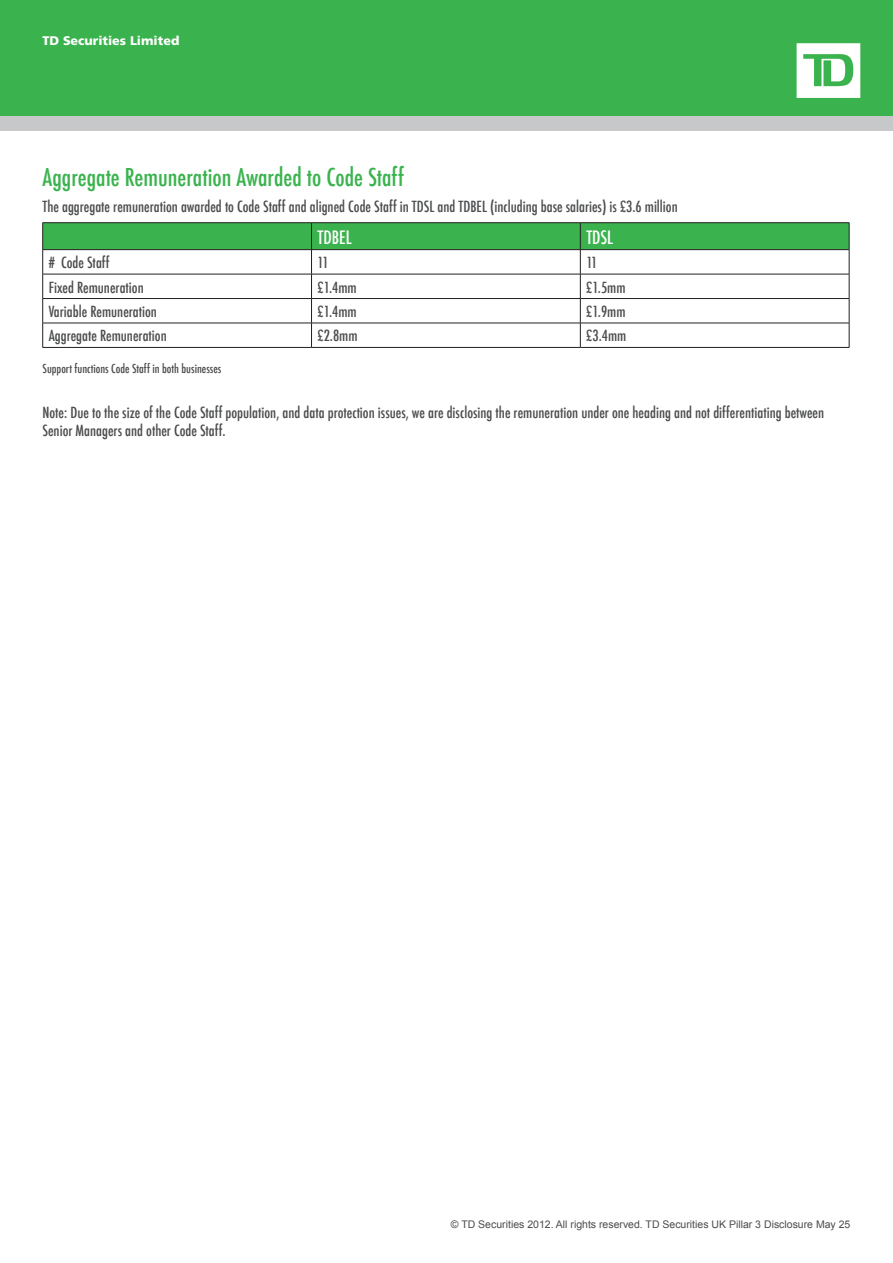
<style>
.page{position:relative;width:893px;height:1263px;background:#fff}
.page>*{position:absolute;margin:0;border:0;box-sizing:border-box;transform-origin:0 0}
.t1{font:500 condensed 24px "Futura";color:#3ab34e}
.t2{font:500 condensed 18px "Futura";color:#fff}
.t3{font:500 condensed 15px/18px "Futura";color:#4b4c4d}
.t4{font:900 12.45px "Frutiger LT";color:#fff}
.t5{font:500 condensed 12px "Futura";color:#4b4c4d}
.t6{font:10.5px "Arial";color:#4b4c4d}
</style>
<div class="page">
<div style="left:0;top:0;width:893px;height:130px;background:#3ab34e"></div>
<div style="left:0;top:116px;width:893px;height:14px;background:#c7c8ca"></div>
<hr style="left:43px;top:222px;width:268px;height:1px;background:#231f20">
<hr style="left:311px;top:222px;width:269px;height:1px;background:#231f20">
<hr style="left:580px;top:222px;width:269px;height:1px;background:#231f20">
<svg style="left:42px;top:223px;width:808px;height:124px"></svg>
<hr style="left:43px;top:347px;width:268px;height:1px;background:#231f20">
<hr style="left:311px;top:347px;width:269px;height:1px;background:#231f20">
<hr style="left:580px;top:347px;width:269px;height:1px;background:#231f20">
<svg style="left:797px;top:43px;width:63px;height:55px"></svg>
<p class="t4" style="left:43px;top:33px;width:138px">TD Securities Limited</p>
<h1 class="t1" style="left:43px;top:161px;width:363px">Aggregate Remuneration Awarded to Code Staff</h1>
<p class="t3" style="left:43px;top:198px;width:637px">The aggregate remuneration awarded to Code Staff and aligned Code Staff in TDSL and TDBEL (including base salaries) is £3.6 million</p>
<p class="t2" style="left:317px;top:225px;width:36px">TDBEL</p>
<p class="t2" style="left:586px;top:225px;width:28px">TDSL</p>
<p class="t3" style="left:49px;top:254px;width:62px"># Code Staff</p>
<p class="t3" style="left:317px;top:254px;width:13px">11</p>
<p class="t3" style="left:586px;top:254px;width:13px">11</p>
<p class="t3" style="left:49px;top:278px;width:97px">Fixed Remuneration</p>
<p class="t3" style="left:317px;top:278px;width:41px">£1.4mm</p>
<p class="t3" style="left:586px;top:278px;width:41px">£1.5mm</p>
<p class="t3" style="left:49px;top:302px;width:110px">Variable Remuneration</p>
<p class="t3" style="left:317px;top:302px;width:41px">£1.4mm</p>
<p class="t3" style="left:586px;top:302px;width:41px">£1.9mm</p>
<p class="t3" style="left:49px;top:327px;width:120px">Aggregate Remuneration</p>
<p class="t3" style="left:317px;top:327px;width:42px">£2.8mm</p>
<p class="t3" style="left:586px;top:327px;width:42px">£3.4mm</p>
<p class="t5" style="left:43px;top:361px;width:180px">Support functions Code Staff in both businesses</p>
<p class="t3" style="left:43px;top:403px;width:783px">Note: Due to the size of the Code Staff population, and data protection issues, we are disclosing the remuneration under one heading and not differentiating between<br>Senior Managers and other Code Staff.</p>
<p class="t6" style="left:451px;top:1217px;width:401px">© TD Securities 2012. All rights reserved. TD Securities UK Pillar 3 Disclosure May 25</p>
</div>
